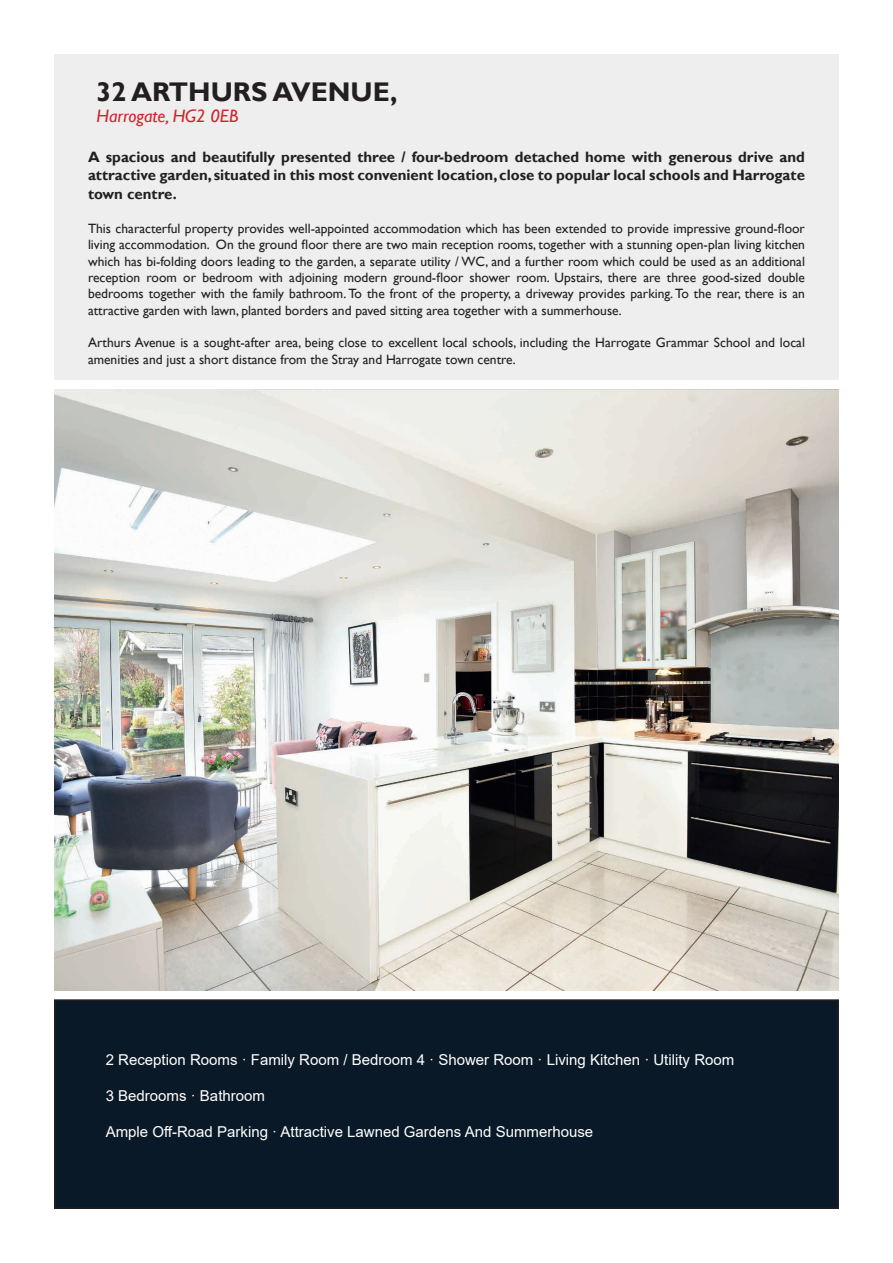
<style>
.page{position:relative;width:893px;height:1263px;background:#fff}
.page>*{position:absolute;margin:0;border:0;box-sizing:border-box;transform-origin:0 0}
.t1{font:700 27px "Gill Sans";color:#231f20}
.t2{font:italic 18px "Gill Sans";color:#d1232a}
.t3{font:700 15px/18.1px "Gill Sans";color:#231f20;text-align:justify}
.t4{font:15px "Arial";color:#fff}
.t5{font:13.5px/16.4px "Gill Sans";color:#231f20;text-align:justify}
</style>
<div class="page">
<div style="left:55px;top:1000px;width:783px;height:208px;background:#0a1928"></div>
<div style="left:54px;top:999px;width:785px;height:210px;border:2px solid #231f20"></div>
<div style="left:54px;top:54px;width:785px;height:326px;background:#eeeeef"></div>
<img style="left:54px;top:390px;width:785px;height:601px">
<h1 class="t1" style="left:97px;top:75px;width:302px">32 ARTHURS AVENUE,</h1>
<h2 class="t2" style="left:97px;top:106px;width:143px">Harrogate, HG2 0EB</h2>
<p class="t3" style="left:88px;top:149px;width:718px">A spacious and beautifully presented three / four-bedroom detached home with generous drive and attractive garden, situated in this most convenient location, close to popular local schools and Harrogate town centre.</p>
<p class="t5" style="left:88px;top:221px;width:718px">This characterful property provides well-appointed accommodation which has been extended to provide impressive ground-floor living accommodation. On the ground floor there are two main reception rooms, together with a stunning open-plan living kitchen which has bi-folding doors leading to the garden, a separate utility / WC, and a further room which could be used as an additional reception room or bedroom with adjoining modern ground-floor shower room. Upstairs, there are three good-sized double bedrooms together with the family bathroom. To the front of the property, a driveway provides parking. To the rear, there is an attractive garden with lawn, planted borders and paved sitting area together with a summerhouse.</p>
<p class="t5" style="left:88px;top:335px;width:718px">Arthurs Avenue is a sought-after area, being close to excellent local schools, including the Harrogate Grammar School and local amenities and just a short distance from the Stray and Harrogate town centre.</p>
<p class="t4" style="left:106px;top:1049px;width:630px">2 Reception Rooms · Family Room / Bedroom 4 · Shower Room · Living Kitchen · Utility Room</p>
<p class="t4" style="left:106px;top:1085px;width:161px">3 Bedrooms · Bathroom</p>
<p class="t4" style="left:106px;top:1121px;width:489px">Ample Off-Road Parking · Attractive Lawned Gardens And Summerhouse</p>
</div>
